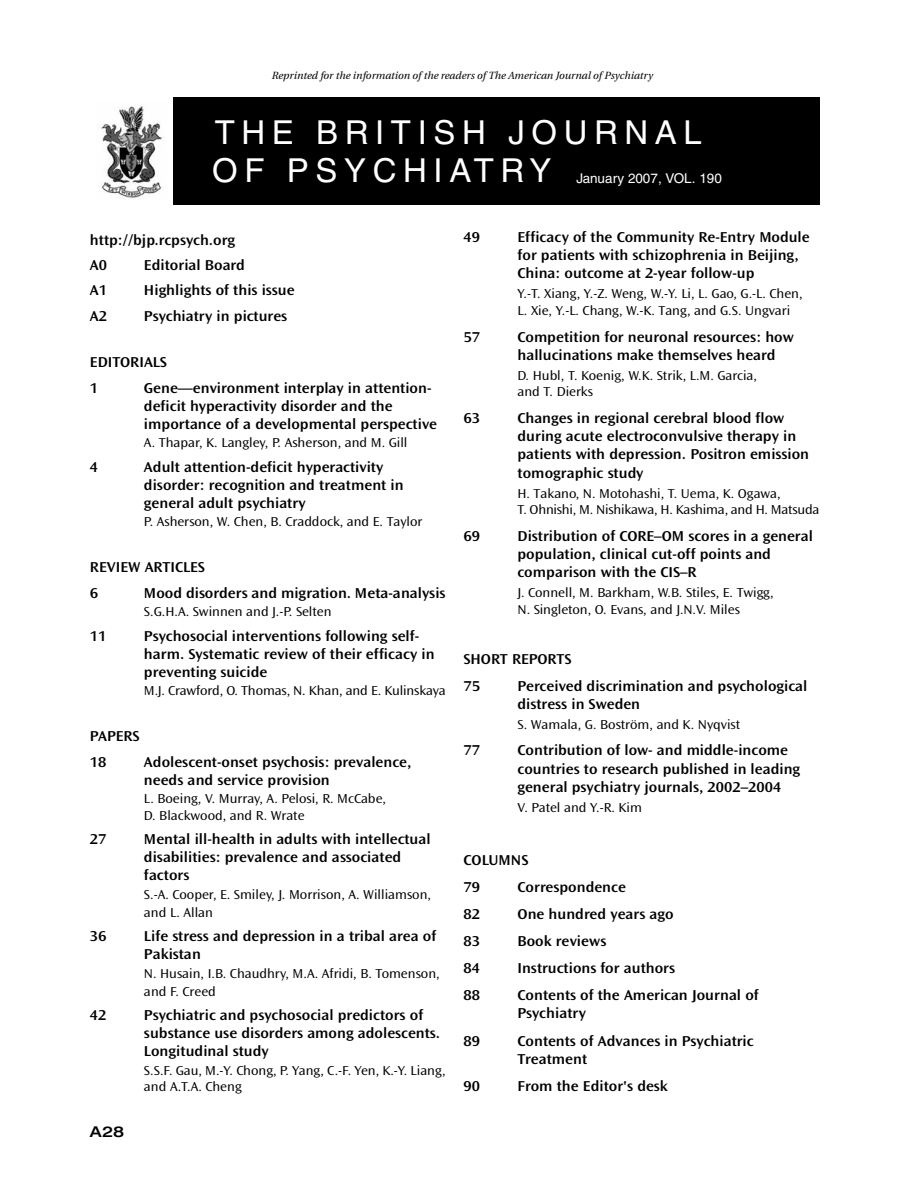
<style>
.page{position:relative;width:918px;height:1188px;background:#fff}
.page>*{position:absolute;margin:0;border:0;box-sizing:border-box;transform-origin:0 0}
.t1{font:33px/38px "Helvetica";letter-spacing:.2em;color:#fff}
.t2{font:700 27px/37.5px "Helvetica";letter-spacing:.2em;color:#fff}
.t3{font:15px/18px "Ocean Sans MM 512 600";color:#000}
.t4{font:700 15px "Helvetica";color:#fff}
.t5{font:500 expanded 15px "Helvetica Neue";color:#000}
.t6{font:13.5px/16.8px "Ocean Sans MM 360 600";color:#000}
.t7{font:13.5px "Helvetica";letter-spacing:-.005em;color:#fff}
.t8{font:italic 10.5px "Utopia";letter-spacing:-.005em;color:#000}
</style>
<div class="page">
<div style="left:91px;top:97px;width:729px;height:108px;background:#000"></div>
<img style="left:91px;top:97px;width:81px;height:108px">
<p class="t8" style="left:272px;top:71px;width:382px">Reprinted for the information of the readers of The American Journal of Psychiatry</p>
<h2 class="t2" style="left:141px;top:115px;width:406px">THE BRITISH JOURNAL<br>OF PSYCHIATRY</h2>
<h1 class="t1" style="left:212px;top:116px;width:491px">THE BRITISH JOURNAL<br>OF PSYCHIATRY</h1>
<p class="t4" style="left:593px;top:169px;width:158px">May 2005, Volume 186</p>
<p class="t7" style="left:576px;top:173px;width:147px">January 2007, VOL. 190</p>
<p class="t3" style="left:90px;top:229px;width:147px;line-height:24.9px">http://bjp.rcpsych.org<br>A0</p>
<p class="t3" style="left:144px;top:257px;width:103px">Editorial Board</p>
<p class="t3" style="left:90px;top:282px;width:19px">A1</p>
<p class="t3" style="left:144px;top:282px;width:152px">Highlights of this issue</p>
<p class="t3" style="left:90px;top:308px;width:19px">A2</p>
<p class="t3" style="left:144px;top:308px;width:145px">Psychiatry in pictures</p>
<p class="t3" style="left:90px;top:351px;width:78px;line-height:25.2px">EDITORIALS<br>1</p>
<p class="t3" style="left:144px;top:380px;width:295px">Gene—environment interplay in attention&shy;deficit hyperactivity disorder and the importance of a developmental perspective</p>
<p class="t6" style="left:144px;top:435px;width:265px">A. Thapar, K. Langley, P. Asherson, and M. Gill</p>
<p class="t3" style="left:90px;top:459px;width:10px">4</p>
<p class="t3" style="left:144px;top:459px;width:261px">Adult attention-deficit hyperactivity disorder: recognition and treatment in general adult psychiatry</p>
<p class="t6" style="left:144px;top:514px;width:280px">P. Asherson, W. Chen, B. Craddock, and E. Taylor</p>
<p class="t3" style="left:90px;top:556px;width:116px;line-height:25.2px">REVIEW ARTICLES<br>6</p>
<p class="t3" style="left:144px;top:585px;width:303px">Mood disorders and migration. Meta-analysis</p>
<p class="t6" style="left:144px;top:604px;width:189px">S.G.H.A. Swinnen and J.-P. Selten</p>
<p class="t3" style="left:90px;top:628px;width:18px">11</p>
<p class="t3" style="left:144px;top:628px;width:292px">Psychosocial interventions following self&shy;harm. Systematic review of their efficacy in preventing suicide</p>
<p class="t6" style="left:144px;top:683px;width:303px">M.J. Crawford, O. Thomas, N. Khan, and E. Kulinskaya</p>
<p class="t3" style="left:90px;top:725px;width:51px;line-height:25.2px">PAPERS<br>18</p>
<p class="t3" style="left:144px;top:754px;width:269px">Adolescent-onset psychosis: prevalence, needs and service provision</p>
<p class="t6" style="left:144px;top:791px;width:244px">L. Boeing, V. Murray, A. Pelosi, R. McCabe,<br>D. Blackwood, and R. Wrate</p>
<p class="t3" style="left:90px;top:831px;width:18px">27</p>
<p class="t3" style="left:144px;top:831px;width:288px">Mental ill-health in adults with intellectual disabilities: prevalence and associated factors</p>
<p class="t6" style="left:144px;top:886px;width:289px;line-height:17.9px">S.-A. Cooper, E. Smiley, J. Morrison, A. Williamson, and L. Allan</p>
<p class="t3" style="left:90px;top:928px;width:18px">36</p>
<p class="t3" style="left:144px;top:928px;width:294px">Life stress and depression in a tribal area of<br>Pakistan</p>
<p class="t6" style="left:144px;top:965px;width:297px;line-height:17.9px">N. Husain, I.B. Chaudhry, M.A. Afridi, B. Tomenson, and F. Creed</p>
<p class="t3" style="left:90px;top:1007px;width:18px">42</p>
<p class="t3" style="left:144px;top:1007px;width:298px">Psychiatric and psychosocial predictors of substance use disorders among adolescents.<br>Longitudinal study</p>
<p class="t6" style="left:144px;top:1063px;width:303px">S.S.F. Gau, M.-Y. Chong, P. Yang, C.-F. Yen, K.-Y. Liang, and A.T.A. Cheng</p>
<p class="t5" style="left:90px;top:1126px;width:36px">A28</p>
<p class="t3" style="left:463px;top:229px;width:18px">49</p>
<p class="t3" style="left:517px;top:229px;width:294px">Efficacy of the Community Re-Entry Module for patients with schizophrenia in Beijing,<br>China: outcome at 2-year follow-up</p>
<p class="t6" style="left:517px;top:286px;width:287px">Y.-T. Xiang, Y.-Z. Weng, W.-Y. Li, L. Gao, G.-L. Chen,<br>L. Xie, Y.-L. Chang, W.-K. Tang, and G.S. Ungvari</p>
<p class="t3" style="left:463px;top:328px;width:18px">57</p>
<p class="t3" style="left:517px;top:328px;width:278px">Competition for neuronal resources: how hallucinations make themselves heard</p>
<p class="t6" style="left:517px;top:368px;width:241px">D. Hubl, T. Koenig, W.K. Strik, L.M. Garcia, and T. Dierks</p>
<p class="t3" style="left:463px;top:410px;width:18px">63</p>
<p class="t3" style="left:517px;top:410px;width:293px">Changes in regional cerebral blood flow during acute electroconvulsive therapy in patients with depression. Positron emission tomographic study</p>
<p class="t6" style="left:517px;top:486px;width:303px">H. Takano, N. Motohashi, T. Uema, K. Ogawa,<br>T. Ohnishi, M. Nishikawa, H. Kashima, and H. Matsuda</p>
<p class="t3" style="left:463px;top:528px;width:18px">69</p>
<p class="t3" style="left:517px;top:528px;width:297px">Distribution of CORE–OM scores in a general population, clinical cut-off points and comparison with the CIS–R</p>
<p class="t6" style="left:517px;top:585px;width:258px">J. Connell, M. Barkham, W.B. Stiles, E. Twigg,<br>N. Singleton, O. Evans, and J.N.V. Miles</p>
<p class="t3" style="left:463px;top:646px;width:110px;line-height:27px">SHORT REPORTS<br>75</p>
<p class="t3" style="left:517px;top:678px;width:291px">Perceived discrimination and psychological distress in Sweden</p>
<p class="t6" style="left:517px;top:717px;width:224px">S. Wamala, G. Boström, and K. Nyqvist</p>
<p class="t3" style="left:463px;top:742px;width:18px">77</p>
<p class="t3" style="left:517px;top:742px;width:284px">Contribution of low- and middle-income countries to research published in leading general psychiatry journals, 2002–2004</p>
<p class="t6" style="left:517px;top:800px;width:126px">V. Patel and Y.-R. Kim</p>
<p class="t3" style="left:463px;top:848px;width:66px;line-height:27px">COLUMNS<br>79</p>
<p class="t3" style="left:518px;top:879px;width:110px">Correspondence</p>
<p class="t3" style="left:463px;top:906px;width:18px">82</p>
<p class="t3" style="left:517px;top:906px;width:158px">One hundred years ago</p>
<p class="t3" style="left:463px;top:933px;width:18px">83</p>
<p class="t3" style="left:517px;top:933px;width:90px">Book reviews</p>
<p class="t3" style="left:463px;top:960px;width:18px">84</p>
<p class="t3" style="left:517px;top:960px;width:159px">Instructions for authors</p>
<p class="t3" style="left:463px;top:987px;width:18px">88</p>
<p class="t3" style="left:517px;top:987px;width:243px">Contents of the American Journal of<br>Psychiatry</p>
<p class="t3" style="left:463px;top:1033px;width:18px">89</p>
<p class="t3" style="left:517px;top:1033px;width:238px">Contents of Advances in Psychiatric<br>Treatment</p>
<p class="t3" style="left:463px;top:1078px;width:18px">90</p>
<p class="t3" style="left:517px;top:1078px;width:152px">From the Editor's desk</p>
</div>
